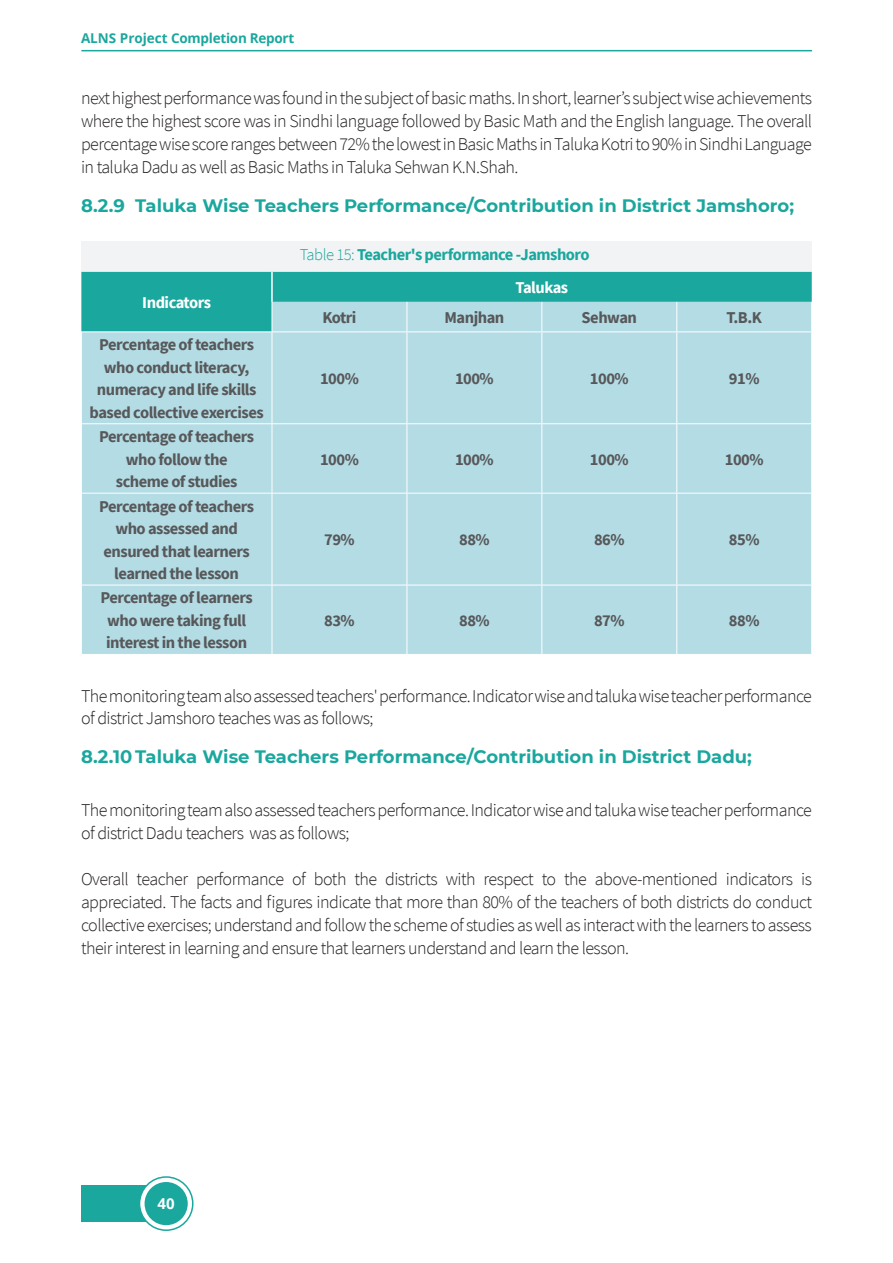
<style>
.page{position:relative;width:893px;height:1263px;background:#fff}
.page>*{position:absolute;margin:0;border:0;box-sizing:border-box;transform-origin:0 0}
.Body_Text{font:300 18px/23px "Source Sans Pro";letter-spacing:-.03em;color:#231f20;text-align:justify}
.t1{font:700 18px "Montserrat";color:#1aa79e}
.table_cells{font:700 16.5px/22.5px "Source Sans Pro";letter-spacing:-.03em;color:#57585a;text-align:center}
.Table_name{font:700 16.5px "Source Sans Pro";letter-spacing:-.03em;color:#1aa79e}
.table_cells-2{font:700 16.5px "Source Sans Pro";letter-spacing:-.03em;color:#fff}
.t2{font:700 15px "Open Sans";color:#fff}
.t3{font:700 13.5px "Open Sans";letter-spacing:-.02em;color:#1aa79e}
.s1{font-weight:300}
</style>
<div class="page">
<hr style="left:81px;top:50px;width:731px;height:1px;background:#1aa79e">
<div style="left:81px;top:1185px;width:70px;height:37px;background:#1aa79e"></div>
<svg style="left:140px;top:1177px;width:53px;height:53px"></svg>
<div style="left:139px;top:1176px;width:54px;height:55px;border:2px solid #1aa79e;border-radius:50%"></div>
<div style="left:145px;top:1182px;width:43px;height:43px;background:#1aa79e;border-radius:50%"></div>
<div style="left:81px;top:242px;width:731px;height:30px;background:#f2f3f4"></div>
<div style="left:82px;top:332px;width:729px;height:322px;background:#b4dce4"></div>
<hr style="left:81px;top:423px;width:191px;height:1px;background:#fff">
<hr style="left:81px;top:493px;width:191px;height:1px;background:#fff">
<svg style="left:81px;top:272px;width:731px;height:60px;background:#53bab7"></svg>
<hr style="left:272px;top:331px;width:135px;height:1px;background:#fff">
<hr style="left:272px;top:332px;width:1px;height:91px;background:#fff">
<hr style="left:407px;top:331px;width:135px;height:1px;background:#fff">
<hr style="left:407px;top:332px;width:1px;height:91px;background:#fff">
<hr style="left:542px;top:331px;width:135px;height:1px;background:#fff">
<hr style="left:541px;top:332px;width:1px;height:91px;background:#fff">
<hr style="left:677px;top:331px;width:135px;height:1px;background:#fff">
<hr style="left:676px;top:332px;width:1px;height:91px;background:#fff">
<hr style="left:272px;top:423px;width:135px;height:1px;background:#fff">
<hr style="left:272px;top:424px;width:1px;height:69px;background:#fff">
<hr style="left:407px;top:423px;width:135px;height:1px;background:#fff">
<hr style="left:407px;top:424px;width:1px;height:69px;background:#fff">
<hr style="left:542px;top:423px;width:135px;height:1px;background:#fff">
<hr style="left:541px;top:424px;width:1px;height:69px;background:#fff">
<hr style="left:677px;top:423px;width:135px;height:1px;background:#fff">
<hr style="left:676px;top:424px;width:1px;height:69px;background:#fff">
<hr style="left:272px;top:493px;width:135px;height:1px;background:#fff">
<hr style="left:272px;top:493px;width:1px;height:92px;background:#fff">
<hr style="left:272px;top:585px;width:1px;height:69px;background:#fff">
<hr style="left:407px;top:493px;width:135px;height:1px;background:#fff">
<hr style="left:407px;top:493px;width:1px;height:92px;background:#fff">
<hr style="left:407px;top:585px;width:1px;height:69px;background:#fff">
<hr style="left:542px;top:493px;width:135px;height:1px;background:#fff">
<hr style="left:541px;top:493px;width:1px;height:92px;background:#fff">
<hr style="left:541px;top:585px;width:1px;height:69px;background:#fff">
<hr style="left:677px;top:493px;width:135px;height:1px;background:#fff">
<hr style="left:676px;top:493px;width:1px;height:92px;background:#fff">
<hr style="left:676px;top:585px;width:1px;height:69px;background:#fff">
<hr style="left:81px;top:585px;width:191px;height:1px;background:#fff">
<hr style="left:272px;top:585px;width:135px;height:1px;background:#fff">
<hr style="left:407px;top:585px;width:135px;height:1px;background:#fff">
<hr style="left:542px;top:585px;width:135px;height:1px;background:#fff">
<hr style="left:677px;top:585px;width:135px;height:1px;background:#fff">
<hr style="left:271px;top:272px;width:2px;height:30px;background:#fff">
<p class="t3" style="left:81px;top:29px;width:215px">ALNS Project Completion Report</p>
<p class="Body_Text" style="left:81px;top:87px;width:732px">next highest performance was found in the subject of basic maths. In short, learner’s subject wise achievements where the highest score was in Sindhi language followed by Basic Math and the English language. The overall percentage wise score ranges between 72% the lowest in Basic Maths in Taluka Kotri to 90% in Sindhi Language in taluka Dadu as well as Basic Maths in Taluka Sehwan K.N.Shah.</p>
<p class="t1" style="left:81px;top:193px;width:715px">8.2.9 Taluka Wise Teachers Performance/Contribution in District Jamshoro;</p>
<p class="Table_name" style="left:300px;top:244px;width:291px"><span class="s1">Table 15:</span> Teacher's performance -Jamshoro</p>
<p class="table_cells-2" style="left:142px;top:291px;width:70px">Indicators</p>
<p class="table_cells" style="left:90px;top:333px;width:176px">Percentage of teachers who conduct literacy, numeracy and life skills based collective exercises</p>
<p class="table_cells" style="left:99px;top:425px;width:156px">Percentage of teachers who follow the scheme of studies</p>
<p class="table_cells" style="left:99px;top:494px;width:156px">Percentage of teachers who assessed and ensured that learners learned the lesson</p>
<p class="table_cells" style="left:100px;top:586px;width:154px">Percentage of learners who were taking full interest in the lesson</p>
<p class="table_cells-2" style="left:515px;top:276px;width:54px">Talukas</p>
<p class="table_cells" style="left:322px;top:306px;width:36px">Kotri</p>
<p class="table_cells" style="left:444px;top:306px;width:61px">Manjhan</p>
<p class="table_cells" style="left:582px;top:306px;width:57px">Sehwan</p>
<p class="table_cells" style="left:727px;top:306px;width:37px">T.B.K</p>
<p class="table_cells" style="left:320px;top:367px;width:40px">100%</p>
<p class="table_cells" style="left:455px;top:367px;width:40px">100%</p>
<p class="table_cells" style="left:590px;top:367px;width:40px">100%</p>
<p class="table_cells" style="left:729px;top:367px;width:32px">91%</p>
<p class="table_cells" style="left:320px;top:448px;width:40px">100%</p>
<p class="table_cells" style="left:455px;top:448px;width:40px">100%</p>
<p class="table_cells" style="left:590px;top:448px;width:40px">100%</p>
<p class="table_cells" style="left:725px;top:448px;width:40px">100%</p>
<p class="table_cells" style="left:324px;top:528px;width:32px">79%</p>
<p class="table_cells" style="left:459px;top:528px;width:32px">88%</p>
<p class="table_cells" style="left:594px;top:528px;width:32px">86%</p>
<p class="table_cells" style="left:729px;top:528px;width:32px">85%</p>
<p class="table_cells" style="left:324px;top:609px;width:32px">83%</p>
<p class="table_cells" style="left:459px;top:609px;width:32px">88%</p>
<p class="table_cells" style="left:594px;top:609px;width:32px">87%</p>
<p class="table_cells" style="left:729px;top:609px;width:32px">88%</p>
<p class="Body_Text" style="left:81px;top:684px;width:732px">The monitoring team also assessed teachers' performance. Indicator wise and taluka wise teacher performance of district Jamshoro teaches was as follows;</p>
<p class="t1" style="left:81px;top:744px;width:672px">8.2.10Taluka Wise Teachers Performance/Contribution in District Dadu;</p>
<p class="Body_Text" style="left:81px;top:799px;width:732px">The monitoring team also assessed teachers performance. Indicator wise and taluka wise teacher performance of district Dadu teachers was as follows;</p>
<p class="Body_Text" style="left:81px;top:868px;width:732px">Overall teacher performance of both the districts with respect to the above-mentioned indicators is appreciated. The facts and figures indicate that more than 80% of the teachers of both districts do conduct collective exercises; understand and follow the scheme of studies as well as interact with the learners to assess their interest in learning and ensure that learners understand and learn the lesson.</p>
<p class="t2" style="left:158px;top:1193px;width:19px">40</p>
</div>
